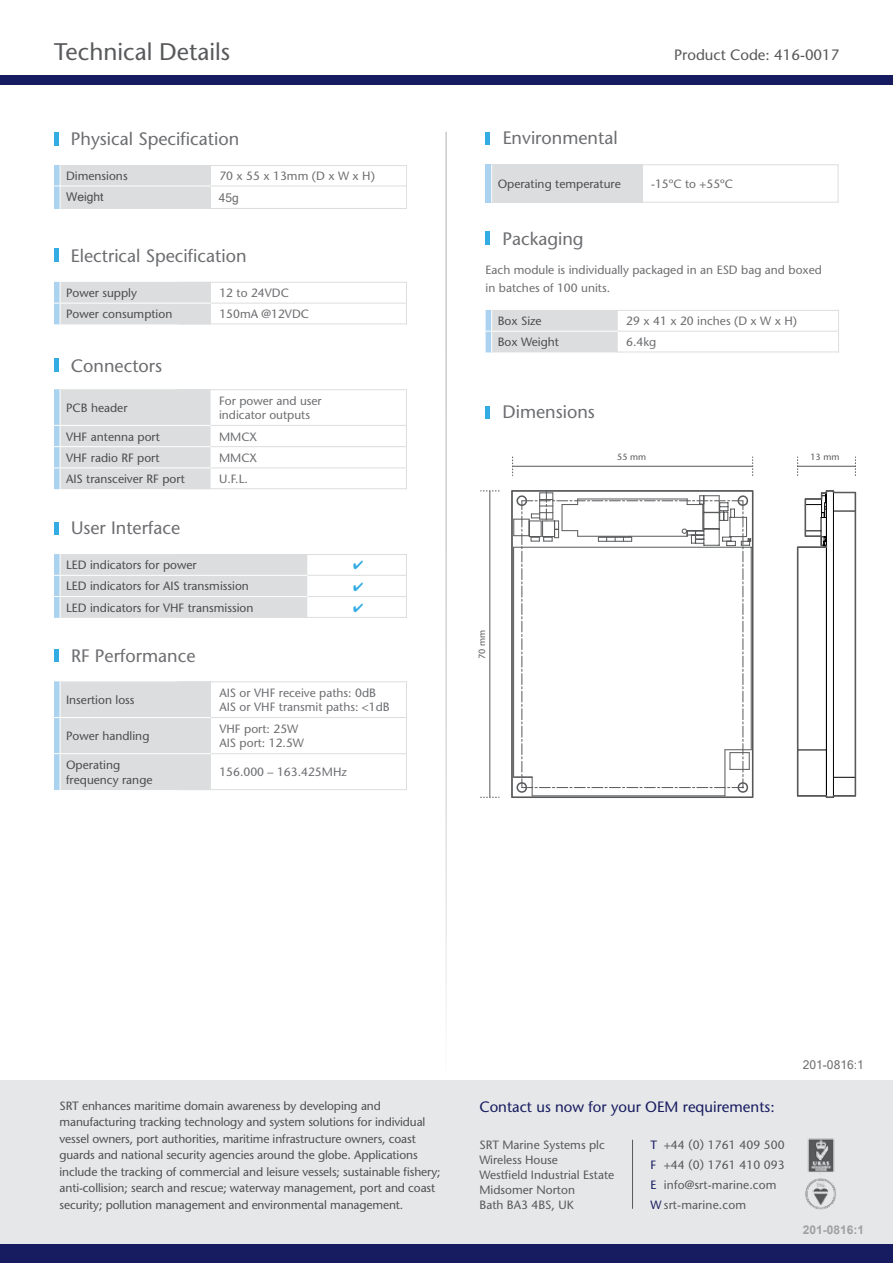
<style>
.page{position:relative;width:893px;height:1263px;background:#fff}
.page>*{position:absolute;margin:0;border:0;box-sizing:border-box;transform-origin:0 0}
.t1{font:24px "Stone Sans";color:#58595b}
.t2{font:18px "Stone Sans";color:#6d6e71}
.t3{font:15px "Stone Sans";color:#171b60}
.t4{font:15px "Stone Sans";color:#58595b}
.t5{font:12px/16.5px "Stone Sans";letter-spacing:-.01em;color:#58595b}
.t6{font:12px/14.4px "Stone Sans";color:#6d6e71}
.t7{font:12px/14.4px "Stone Sans";color:#4d4d4f}
.t8{font:12px/20px "Stone Sans";letter-spacing:.01em;color:#58595b}
.t9{font:12px "Microsoft Sans Serif";color:#6d6e70}
.t10{font:12px "Stone Sans";color:#4c4d4f}
.t11{font:700 12px "Arial";color:#a0a0a3}
.t12{font:12px "Microsoft Sans Serif";color:#4c4d4f}
.t13{font:9px "Stone Sans";color:#58595b}
.s1{color:#4d4d4f}
.s2{color:#6d6e70}
.s3{color:#171b60}
</style>
<div class="page">
<div style="left:54px;top:165px;width:6px;height:43px;background:#abd3f0"></div>
<div style="left:60px;top:165px;width:151px;height:43px;background:#dcddde"></div>
<hr style="left:406px;top:165px;width:1px;height:44px;background:#dcddde">
<hr style="left:59px;top:165px;width:2px;height:48px;background:#fff">
<hr style="left:54px;top:132px;width:4px;height:14px;background:#33ace3">
<hr style="left:211px;top:303px;width:196px;height:1px;background:#dcddde">
<svg style="left:406px;top:283px;width:1px;height:40px"></svg>
<svg style="left:54px;top:282px;width:157px;height:42px;background:#dbdddf"></svg>
<hr style="left:54px;top:248px;width:4px;height:14px;background:#33ace3">
<hr style="left:54px;top:359px;width:4px;height:13px;background:#33ace3">
<hr style="left:406px;top:389px;width:1px;height:36px;background:#dcddde">
<hr style="left:211px;top:425px;width:196px;height:1px;background:#dcddde">
<hr style="left:211px;top:446px;width:196px;height:1px;background:#dcddde">
<hr style="left:211px;top:467px;width:196px;height:1px;background:#dcddde">
<svg style="left:406px;top:426px;width:1px;height:62px"></svg>
<svg style="left:54px;top:389px;width:157px;height:100px;background:#dbdedf"></svg>
<hr style="left:307px;top:575px;width:100px;height:1px;background:#dcddde">
<hr style="left:307px;top:596px;width:100px;height:1px;background:#dcddde">
<svg style="left:406px;top:555px;width:1px;height:62px"></svg>
<div style="left:54px;top:554px;width:253px;height:64px;background:#dcddde"></div>
<hr style="left:60px;top:596px;width:247px;height:1px;background:#fff">
<hr style="left:54px;top:522px;width:4px;height:12px;background:#33ace3">
<hr style="left:406px;top:681px;width:1px;height:36px;background:#dcddde">
<hr style="left:211px;top:717px;width:196px;height:1px;background:#dcddde">
<hr style="left:406px;top:718px;width:1px;height:35px;background:#dcddde">
<hr style="left:211px;top:753px;width:196px;height:1px;background:#dcddde">
<hr style="left:406px;top:754px;width:1px;height:36px;background:#dcddde">
<div style="left:54px;top:681px;width:157px;height:109px;background:#dcddde"></div>
<hr style="left:60px;top:754px;width:1px;height:36px;background:#fff">
<hr style="left:60px;top:753px;width:151px;height:1px;background:#fff">
<hr style="left:54px;top:649px;width:4px;height:13px;background:#33ace3">
<div style="left:486px;top:164px;width:6px;height:39px;background:#abd3f0"></div>
<div style="left:492px;top:164px;width:150px;height:39px;background:#dcddde"></div>
<hr style="left:838px;top:164px;width:1px;height:39px;background:#dcddde">
<hr style="left:491px;top:164px;width:1px;height:39px;background:#fff">
<hr style="left:486px;top:132px;width:4px;height:13px;background:#33ace3">
<hr style="left:609px;top:164px;width:229px;height:1px;background:#dcddde">
<hr style="left:609px;top:202px;width:229px;height:1px;background:#dcddde">
<hr style="left:177px;top:681px;width:230px;height:1px;background:#dcddde">
<hr style="left:177px;top:789px;width:230px;height:1px;background:#dcddde">
<hr style="left:177px;top:554px;width:230px;height:1px;background:#dcddde">
<hr style="left:177px;top:617px;width:230px;height:1px;background:#dcddde">
<hr style="left:177px;top:389px;width:230px;height:1px;background:#dcddde">
<hr style="left:177px;top:488px;width:230px;height:1px;background:#dcddde">
<hr style="left:177px;top:282px;width:230px;height:1px;background:#dcddde">
<hr style="left:177px;top:323px;width:230px;height:1px;background:#dcddde">
<hr style="left:177px;top:165px;width:230px;height:1px;background:#dcddde">
<hr style="left:177px;top:185px;width:230px;height:1px;background:#dcddde">
<hr style="left:486px;top:406px;width:4px;height:12px;background:#33ace3">
<hr style="left:618px;top:331px;width:221px;height:1px;background:#dcddde">
<svg style="left:838px;top:311px;width:1px;height:41px"></svg>
<svg style="left:486px;top:310px;width:132px;height:42px;background:#dbdddf"></svg>
<hr style="left:486px;top:231px;width:4px;height:14px;background:#33ace3">
<hr style="left:617px;top:310px;width:222px;height:1px;background:#dcddde">
<hr style="left:617px;top:352px;width:222px;height:1px;background:#dcddde">
<div style="left:0;top:1080px;width:893px;height:164px;background:#e6e7e8"></div>
<div style="left:0;top:1244px;width:893px;height:19px;background:#171b60"></div>
<hr style="left:632px;top:1140px;width:1px;height:69px;background:#58595b">
<img style="left:805px;top:1138px;width:31px;height:72px">
<hr style="left:446px;top:132px;width:1px;height:948px;background:#bcbec0">
<div style="left:0;top:75px;width:893px;height:9px;background:#171b60"></div>
<svg style="left:752px;top:457px;width:1px;height:19px"></svg>
<svg style="left:797px;top:457px;width:1px;height:19px"></svg>
<svg style="left:855px;top:457px;width:1px;height:19px"></svg>
<svg style="left:512px;top:457px;width:1px;height:19px"></svg>
<hr style="left:513px;top:466px;width:240px;height:1px;background:#58595b">
<svg style="left:480px;top:797px;width:19px;height:1px"></svg>
<svg style="left:480px;top:491px;width:19px;height:1px"></svg>
<hr style="left:489px;top:491px;width:1px;height:306px;background:#58595b">
<hr style="left:797px;top:466px;width:58px;height:1px;background:#58595b">
<hr style="left:512px;top:797px;width:241px;height:1px;background:#58595b">
<hr style="left:512px;top:491px;width:1px;height:306px;background:#58595b">
<hr style="left:751px;top:547px;width:1px;height:203px;background:#58595b">
<hr style="left:752px;top:491px;width:1px;height:306px;background:#58595b">
<hr style="left:512px;top:491px;width:241px;height:1px;background:#58595b">
<svg style="left:513px;top:491px;width:238px;height:305px"></svg>
<svg style="left:796px;top:490px;width:61px;height:308px"></svg>
<hr style="left:210px;top:208px;width:197px;height:1px;background:#dcddde">
<hr style="left:47px;top:185px;width:164px;height:1px;background:#fff">
<h1 class="t1" style="left:54px;top:37px;width:178px">Technical Details</h1>
<p class="t4" style="left:674px;top:45px;width:167px">Product Code: 416-0017</p>
<h2 class="t2" style="left:71px;top:128px;width:170px">Physical Specification</h2>
<p class="t10" style="left:66px;top:169px;width:63px"><span class="s1">Dim</span>ensions</p>
<p class="t6" style="left:219px;top:169px;width:157px">70 x 55 x <span class="s2">13mm (D</span> x W x H)</p>
<p class="t12" style="left:66px;top:190px;width:39px">Weight</p>
<p class="t9" style="left:219px;top:191px;width:22px">45g</p>
<h2 class="t2" style="left:71px;top:245px;width:177px">Electrical Specification</h2>
<p class="t7" style="left:66px;top:286px;width:73px">Power supply</p>
<p class="t6" style="left:219px;top:286px;width:71px">12 to 24VDC</p>
<p class="t7" style="left:66px;top:307px;width:108px">Power consumption</p>
<p class="t6" style="left:219px;top:307px;width:91px">150mA @12VDC</p>
<h2 class="t2" style="left:71px;top:355px;width:93px">Connectors</h2>
<p class="t7" style="left:66px;top:400px;width:63px">PCB header</p>
<p class="t6" style="left:219px;top:393px;width:104px">For power and user indicator outputs</p>
<p class="t7" style="left:66px;top:429px;width:95px">VHF antenna port</p>
<p class="t6" style="left:219px;top:429px;width:40px">MMCX</p>
<p class="t7" style="left:66px;top:450px;width:95px">VHF radio RF port</p>
<p class="t6" style="left:219px;top:450px;width:40px">MMCX</p>
<p class="t7" style="left:66px;top:472px;width:120px">AIS transceiver RF port</p>
<p class="t6" style="left:219px;top:472px;width:30px">U.F.L.</p>
<h2 class="t2" style="left:71px;top:517px;width:111px">User Interface</h2>
<p class="t7" style="left:66px;top:558px;width:132px">LED indicators for power</p>
<p class="t7" style="left:66px;top:579px;width:184px">LED indicators for AIS transmission</p>
<p class="t7" style="left:66px;top:600px;width:189px">LED indicators for VHF transmission</p>
<h2 class="t2" style="left:71px;top:644px;width:126px">RF Performance</h2>
<p class="t7" style="left:66px;top:693px;width:70px">Insertion loss</p>
<p class="t6" style="left:219px;top:685px;width:172px">AIS or VHF receive paths: 0dB<br>AIS or VHF transmit paths: &lt;1dB</p>
<p class="t7" style="left:66px;top:729px;width:85px">Power handling</p>
<p class="t6" style="left:219px;top:721px;width:86px">VHF port: 25W<br>AIS port: 12.5W</p>
<p class="t7" style="left:66px;top:758px;width:88px">Operating frequency range</p>
<p class="t6" style="left:219px;top:765px;width:129px">156.000 – 163.425MHz</p>
<h2 class="t2" style="left:503px;top:127px;width:116px">Environmental</h2>
<p class="t7" style="left:498px;top:177px;width:125px">Operating temperature</p>
<p class="t6" style="left:651px;top:177px;width:84px">-15ºC to +55ºC</p>
<h2 class="t2" style="left:502px;top:228px;width:83px">Packaging</h2>
<p class="t6" style="left:486px;top:261px;width:338px;line-height:18px">Each module is individually packaged in an ESD bag and boxed in batches of 100 units.</p>
<p class="t7" style="left:498px;top:314px;width:46px">Box Size</p>
<p class="t6" style="left:626px;top:314px;width:172px">29 x 41 x 20 inches (D x W x H)</p>
<p class="t7" style="left:498px;top:335px;width:63px">Box Weight</p>
<p class="t6" style="left:626px;top:335px;width:32px">6.4kg</p>
<h2 class="t2" style="left:502px;top:401px;width:94px">Dimensions</h2>
<p class="t13" style="left:617px;top:452px;width:31px">55 mm</p>
<p class="t13" style="left:810px;top:452px;width:31px">13 mm</p>
<p class="t13" style="left:477px;top:659px;width:31px;rotate:-90deg">70 mm</p>
<p class="t9" style="left:803px;top:1058px;width:62px">201-0816:1</p>
<p class="t5" style="left:60px;top:1097px;width:383px">SRT enhances maritime domain awareness by developing and manufacturing tracking technology and system solutions for individual vessel owners, port authorities, maritime infrastructure owners, coast guards and national security agencies around the globe. Applications include the tracking of commercial and leisure vessels; sustainable fishery; anti-collision; search and rescue; waterway management, port and coast security; pollution management and environmental management.</p>
<p class="t3" style="left:479px;top:1098px;width:297px">Contact us now for your OEM requirements:</p>
<p class="t5" style="left:479px;top:1137px;width:136px;line-height:15px">SRT Marine Systems plc<br>Wireless House<br>Westfield Industrial Estate<br>Midsomer Norton<br>Bath BA3 4BS, UK</p>
<p class="t8" style="left:650px;top:1135px;width:136px"><span class="s3">T</span> +44 (0) 1761 409 500<br><span class="s3">F</span> +44 (0) 1761 410 093<br><span class="s3">E</span> info@srt-marine.com<br><span class="s3">W</span> srt-marine.com</p>
<p class="t11" style="left:803px;top:1223px;width:63px">201-0816:1</p>
</div>
